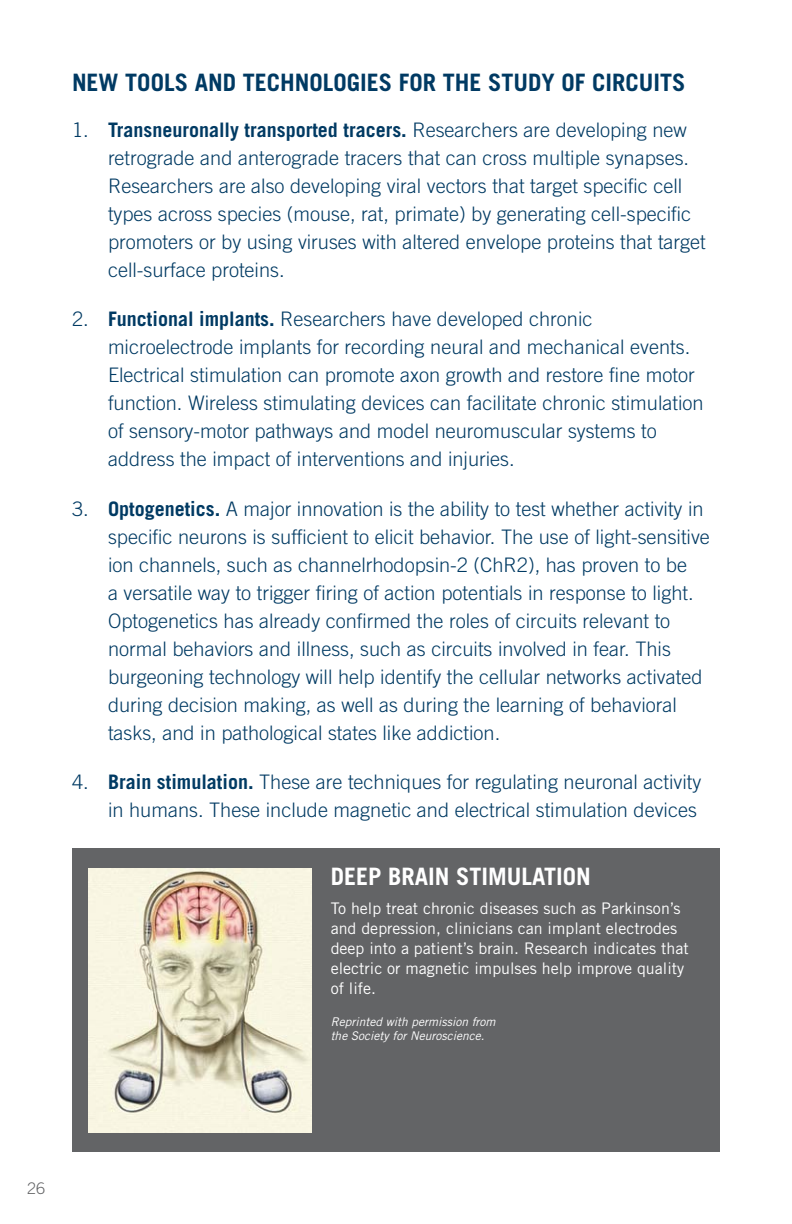
<style>
.page{position:relative;width:792px;height:1224px;background:#fff}
.page>*{position:absolute;margin:0;border:0;box-sizing:border-box;transform-origin:0 0}
.t1{font:700 24px "Trade Gothic";color:#003a63}
.t2{font:700 24px "Trade Gothic";color:#fff}
.t3{font:300 20px/28px "Trade Gothic";color:#003a63}
.t4{font:16px/20px "Trade Gothic";color:#fff}
.t5{font:300 16px "Trade Gothic";color:#636466}
.t6{font:italic 12px/14px "Trade Gothic";color:#fff}
.s1{font-weight:700}
</style>
<div class="page">
<div style="left:72px;top:848px;width:648px;height:304px;background:#636466"></div>
<img style="left:88px;top:869px;width:224px;height:264px">
<p class="t1" style="left:72px;top:67px;width:615px">New Tools and Technologies for the Study of Circuits</p>
<p class="t3" style="left:108px;top:115px;width:599px;text-indent:-36px">1. <span class="s1">Transneuronally transported tracers.</span> Researchers are developing new retrograde and anterograde tracers that can cross multiple synapses.<br>Researchers are also developing viral vectors that target specific cell types across species (mouse, rat, primate) by generating cell-specific promoters or by using viruses with altered envelope proteins that target cell-surface proteins.</p>
<p class="t3" style="left:108px;top:305px;width:597px;text-indent:-36px">2. <span class="s1">Functional implants.</span> Researchers have developed chronic microelectrode implants for recording neural and mechanical events.<br>Electrical stimulation can promote axon growth and restore fine motor function. Wireless stimulating devices can facilitate chronic stimulation of sensory-motor pathways and model neuromuscular systems to address the impact of interventions and injuries.</p>
<p class="t3" style="left:108px;top:494px;width:603px;text-indent:-36px">3. <span class="s1">Optogenetics.</span> A major innovation is the ability to test whether activity in specific neurons is sufficient to elicit behavior. The use of light-sensitive ion channels, such as channelrhodopsin-2 (ChR2), has proven to be<br>a versatile way to trigger firing of action potentials in response to light.<br>Optogenetics has already confirmed the roles of circuits relevant to normal behaviors and illness, such as circuits involved in fear. This burgeoning technology will help identify the cellular networks activated during decision making, as well as during the learning of behavioral tasks, and in pathological states like addiction.</p>
<p class="t3" style="left:72px;top:768px;width:631px;text-align:right">4. <span class="s1">Brain stimulation.</span> These are techniques for regulating neuronal activity in humans. These include magnetic and electrical stimulation devices</p>
<p class="t2" style="left:331px;top:861px;width:164px">DEEP BRAIN STIMUL</p>
<p class="t2" style="left:532px;top:861px;width:36px">ATION</p>
<p class="t4" style="left:331px;top:898px;width:360px">To help treat chronic diseases such as Parkinson’s and depression, clinicians can implant electrodes deep into a patient’s brain. Research indicates that electric or magnetic impulses help improve quality of life.</p>
<p class="t6" style="left:331px;top:1014px;width:166px">Reprinted with permission from the Society for Neuroscience.</p>
<p class="t5" style="left:27px;top:1179px;width:19px">26</p>
</div>
